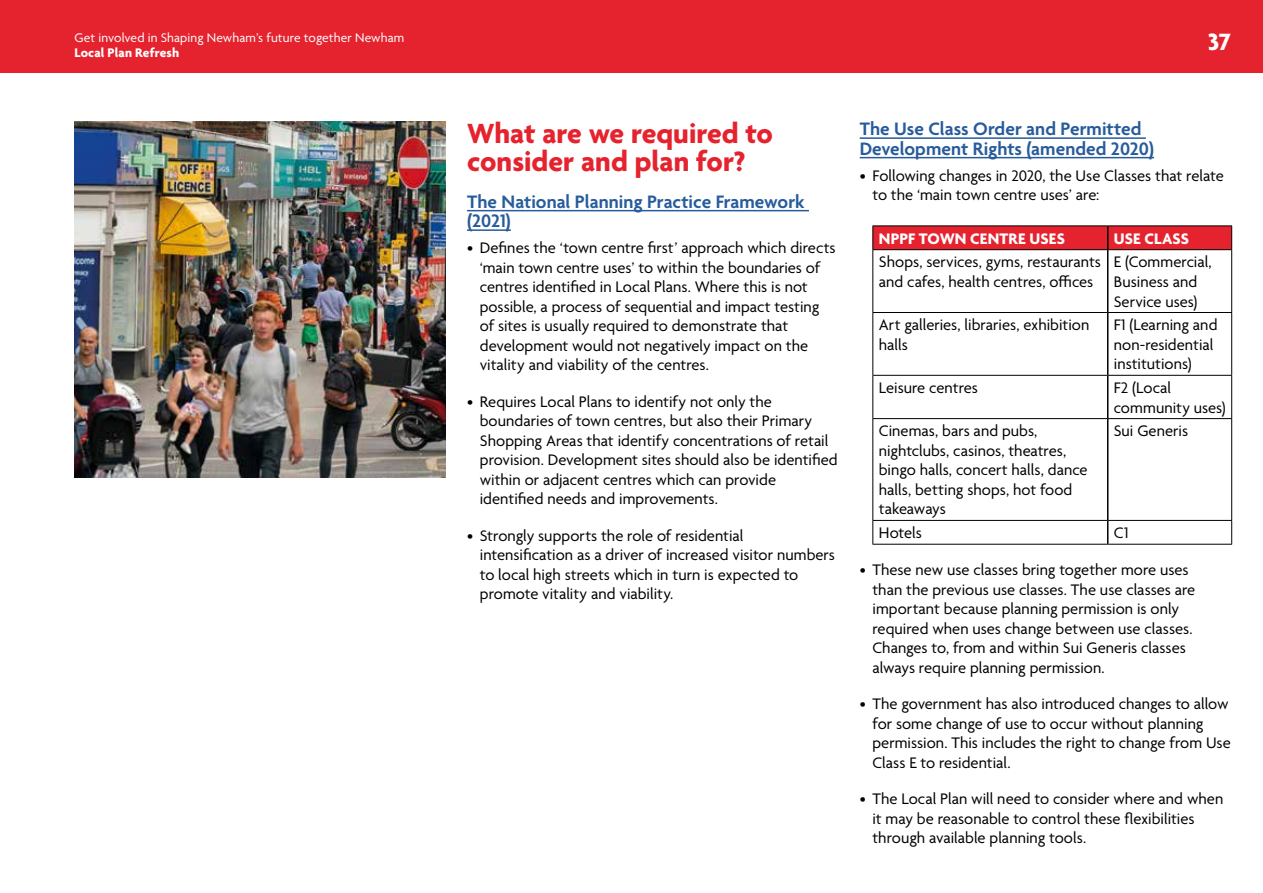
<style>
.page{position:relative;width:1263px;height:893px;background:#fff}
.page>*{position:absolute;margin:0;border:0;box-sizing:border-box;transform-origin:0 0}
.t1{font:700 30px/28.5px "Agenda";color:#e5232e}
.t2{font:700 25.5px "Agenda";color:#fff}
.t3{font:600 19.5px/19.5px "Agenda";color:#275b9b}
.t4{font:16.5px/19.5px "Agenda";color:#000}
.t5{font:700 16.5px "Agenda";letter-spacing:.01em;color:#fff}
.t6{font:13.5px "Agenda";letter-spacing:.01em;color:#fff}
.t7{font:700 13.5px "Agenda";letter-spacing:.01em;color:#fff}
</style>
<div class="page">
<div style="left:0;top:0;width:1263px;height:72px;background:#e5232e"></div>
<hr style="left:467px;top:210px;width:342px;height:1px;background:#275b9b">
<hr style="left:467px;top:229px;width:44px;height:2px;background:#275b9b">
<hr style="left:860px;top:137px;width:286px;height:2px;background:#275b9b">
<hr style="left:860px;top:157px;width:294px;height:1px;background:#275b9b">
<hr style="left:1107px;top:250px;width:1px;height:62px;background:#000">
<hr style="left:1107px;top:313px;width:1px;height:62px;background:#000">
<hr style="left:1107px;top:376px;width:1px;height:42px;background:#000">
<hr style="left:1107px;top:419px;width:1px;height:101px;background:#000">
<svg style="left:1107px;top:521px;width:1px;height:23px"></svg>
<div style="left:872px;top:226px;width:360px;height:23px;background:#e5232e"></div>
<hr style="left:872px;top:249px;width:236px;height:1px;background:#000">
<hr style="left:872px;top:250px;width:1px;height:62px;background:#000">
<hr style="left:1108px;top:249px;width:124px;height:1px;background:#000">
<hr style="left:1231px;top:250px;width:1px;height:62px;background:#000">
<hr style="left:872px;top:312px;width:236px;height:1px;background:#000">
<hr style="left:872px;top:313px;width:1px;height:62px;background:#000">
<hr style="left:1108px;top:312px;width:124px;height:1px;background:#000">
<hr style="left:1231px;top:313px;width:1px;height:62px;background:#000">
<hr style="left:872px;top:375px;width:236px;height:1px;background:#000">
<hr style="left:872px;top:376px;width:1px;height:42px;background:#000">
<hr style="left:1108px;top:375px;width:124px;height:1px;background:#000">
<hr style="left:1231px;top:376px;width:1px;height:42px;background:#000">
<hr style="left:872px;top:418px;width:236px;height:1px;background:#000">
<hr style="left:872px;top:419px;width:1px;height:101px;background:#000">
<hr style="left:1108px;top:418px;width:124px;height:1px;background:#000">
<hr style="left:1231px;top:419px;width:1px;height:101px;background:#000">
<hr style="left:872px;top:520px;width:236px;height:1px;background:#000">
<svg style="left:872px;top:521px;width:1px;height:23px"></svg>
<hr style="left:1108px;top:520px;width:124px;height:1px;background:#000">
<svg style="left:1231px;top:521px;width:1px;height:23px"></svg>
<hr style="left:872px;top:544px;width:236px;height:1px;background:#000">
<hr style="left:1108px;top:544px;width:124px;height:1px;background:#000">
<img style="left:74px;top:121px;width:372px;height:356px">
<p class="t6" style="left:74px;top:30px;width:331px">Get involved in Shaping Newham’s future together Newham</p>
<p class="t7" style="left:74px;top:45px;width:106px">Local Plan Refresh</p>
<h2 class="t2" style="left:1208px;top:28px;width:25px">37</h2>
<h1 class="t1" style="left:467px;top:121px;width:307px">What are we required to consider and plan for?</h1>
<p class="t3" style="left:467px;top:193px;width:339px">The National Planning Practice Framework (2021)</p>
<p class="t4" style="left:480px;top:239px;width:357px;text-indent:-13px">• Defines the ‘town centre first’ approach which directs ‘main town centre uses’ to within the boundaries of centres identified in Local Plans. Where this is not possible, a process of sequential and impact testing of sites is usually required to demonstrate that development would not negatively impact on the vitality and viability of the centres.</p>
<p class="t4" style="left:480px;top:393px;width:359px;text-indent:-13px">• Requires Local Plans to identify not only the boundaries of town centres, but also their Primary Shopping Areas that identify concentrations of retail provision. Development sites should also be identified within or adjacent centres which can provide identified needs and improvements.</p>
<p class="t4" style="left:480px;top:527px;width:357px;text-indent:-13px">• Strongly supports the role of residential intensification as a driver of increased visitor numbers to local high streets which in turn is expected to promote vitality and viability.</p>
<p class="t3" style="left:860px;top:120px;width:296px">The Use Class Order and Permitted<br>Development Rights (amended 2020)</p>
<p class="t4" style="left:872px;top:166px;width:353px;text-indent:-13px">• Following changes in 2020, the Use Classes that relate to the ‘main town centre uses’ are:</p>
<p class="t5" style="left:879px;top:230px;width:188px">NPPF TOWN CENTRE USES</p>
<p class="t5" style="left:1114px;top:230px;width:77px">USE CLASS</p>
<p class="t4" style="left:879px;top:253px;width:224px">Shops, services, gyms, restaurants and cafes, health centres, offices</p>
<p class="t4" style="left:1114px;top:253px;width:99px">E (Commercial,<br>Business and<br>Service uses)</p>
<p class="t4" style="left:879px;top:316px;width:212px">Art galleries, libraries, exhibition halls</p>
<p class="t4" style="left:1114px;top:316px;width:105px">F1 (Learning and non-residential institutions)</p>
<p class="t4" style="left:879px;top:379px;width:101px">Leisure centres</p>
<p class="t4" style="left:1114px;top:379px;width:113px">F2 (Local community uses)</p>
<p class="t4" style="left:879px;top:422px;width:210px">Cinemas, bars and pubs, nightclubs, casinos, theatres, bingo halls, concert halls, dance halls, betting shops, hot food takeaways</p>
<p class="t4" style="left:1114px;top:422px;width:76px">Sui Generis</p>
<p class="t4" style="left:879px;top:524px;width:45px">Hotels</p>
<p class="t4" style="left:1114px;top:524px;width:16px">C1</p>
<p class="t4" style="left:872px;top:561px;width:324px;text-indent:-13px">• These new use classes bring together more uses than the previous use classes. The use classes are important because planning permission is only required when uses change between use classes.<br>Changes to, from and within Sui Generis classes always require planning permission.</p>
<p class="t4" style="left:872px;top:695px;width:360px;text-indent:-13px">• The government has also introduced changes to allow for some change of use to occur without planning permission. This includes the right to change from Use Class E to residential.</p>
<p class="t4" style="left:872px;top:790px;width:352px;text-indent:-13px">• The Local Plan will need to consider where and when it may be reasonable to control these flexibilities through available planning tools.</p>
</div>
